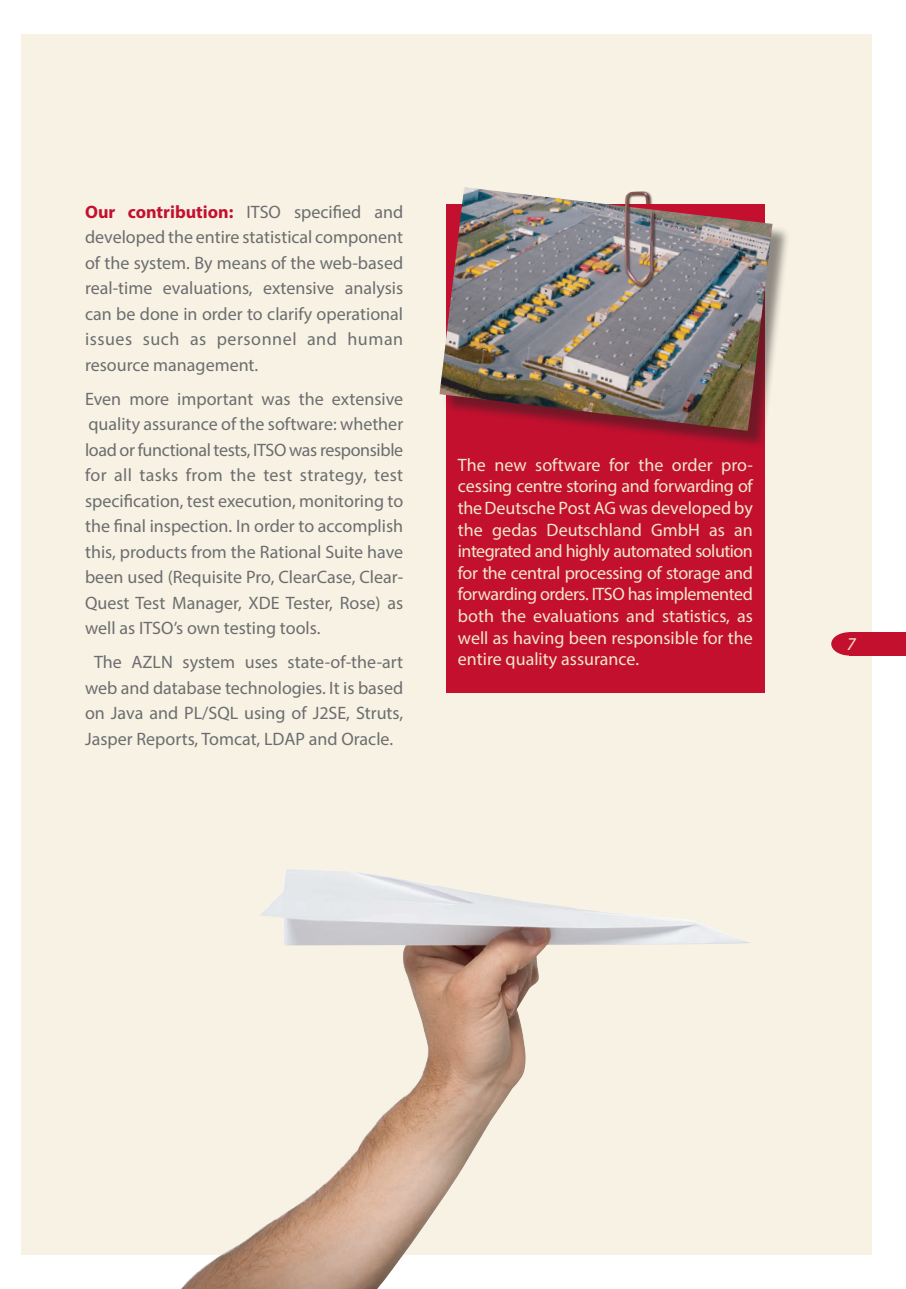
<style>
.page{position:relative;width:906px;height:1289px;background:#fff}
.page>*{position:absolute;margin:0;border:0;box-sizing:border-box;transform-origin:0 0}
.Absatzformat_1{font:18px/25.5px "Myriad Pro";color:#6c6d70;text-align:justify}
.t1{font:18px/21.6px "Myriad Pro";color:#f2e8ca;text-align:justify}
.t2{font:italic 18px "Myriad Pro";color:#f2e8ca}
.s1{font-weight:700;color:#c3102f}
</style>
<div class="page">
<div style="left:21px;top:34px;width:851px;height:1220px;background:#f7f2e3"></div>
<div style="left:831px;top:632px;width:37px;height:23px;background:#c3102f;border-radius:50%"></div>
<div style="left:849px;top:632px;width:57px;height:23px;background:#c3102f"></div>
<div style="left:446px;top:204px;width:319px;height:488px;background:#c3102f"></div>
<div style="left:442px;top:190px;width:348px;height:259px;background:#231f20;opacity:.5"></div>
<img style="left:439px;top:187px;width:333px;height:244px">
<div style="left:624px;top:191px;width:33px;height:98px;background:#231f20;opacity:.75"></div>
<img style="left:625px;top:192px;width:29px;height:94px">
<img style="left:180px;top:869px;width:570px;height:419px">
<svg style="left:642px;top:204px;width:13px;height:5px"></svg>
<p class="Absatzformat_1" style="left:85px;top:199px;width:320px"><span class="s1">Our contribution:</span> ITSO specified and developed the entire statistical component of the system. By means of the web-based real-time evaluations, extensive analysis can be done in order to clarify operational issues such as personnel and human resource management.</p>
<p class="Absatzformat_1" style="left:85px;top:386px;width:320px">Even more important was the extensive quality assurance of the software: whether load or functional tests, ITSO was responsible for all tasks from the test strategy, test specification, test execution, monitoring to the final inspection. In order to accomplish this, products from the Rational Suite have been used (Requisite Pro, ClearCase, Clear-Quest Test Manager, XDE Tester, Rose) as well as ITSO’s own testing tools.</p>
<p class="Absatzformat_1" style="left:85px;top:649px;width:320px;text-align:center">The AZLN system uses state-of-the-art web and database technologies. It is based on Java and PL/SQL using of J2SE, Struts, Jasper Reports, Tomcat, LDAP and Oracle.</p>
<p class="t1" style="left:458px;top:453px;width:296px">The new software for the order pro&shy;cessing centre storing and forwarding of the Deutsche Post AG was developed by the gedas Deutschland GmbH as an integrated and highly automated solution for the central processing of storage and forwarding orders. ITSO has implemented both the evaluations and statistics, as well as having been responsible for the entire quality assurance.</p>
<p class="t2" style="left:846px;top:632px;width:10px">7</p>
</div>
